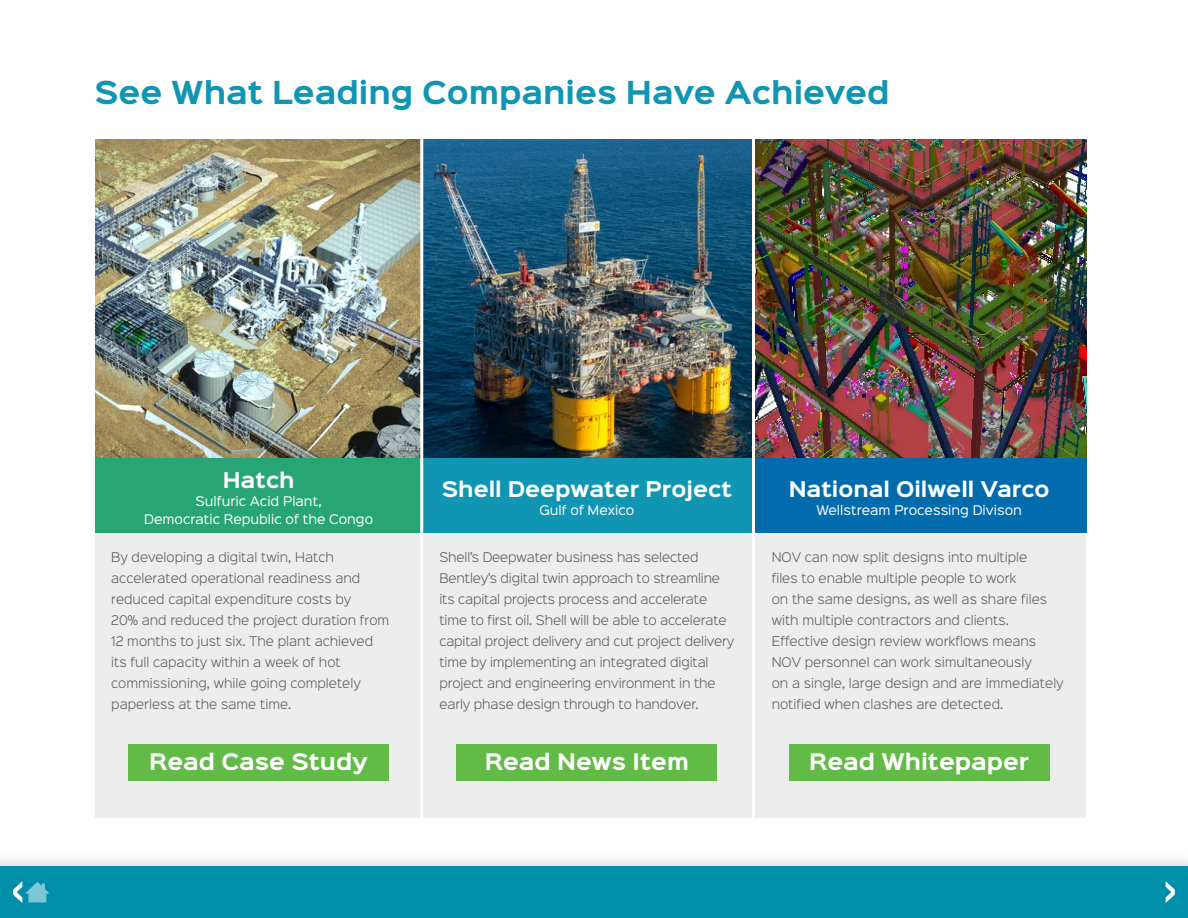
<style>
.page{position:relative;width:1188px;height:918px;background:#fff}
.page>*{position:absolute;margin:0;border:0;box-sizing:border-box;transform-origin:0 0}
.t1{font:700 28.5px "Sinkin Sans 700";color:#1096b2}
.t2{font:700 20.55px "Sinkin Sans 700";color:#fff}
.t3{font:700 19.5px "Sinkin Sans 700";color:#fff}
.t4{font:300 12px/21px "Sinkin Sans 300";color:#58595b}
.t5{font:12px/18px "Sinkin Sans 400";color:#fff;text-align:center}
</style>
<div class="page">
<div style="left:0;top:852px;width:1188px;height:66px;background:#58595b;opacity:.25"></div>
<div style="left:0;top:866px;width:1188px;height:52px;background:#008fab"></div>
<svg style="left:1166px;top:881px;width:9px;height:22px"></svg>
<svg style="left:13px;top:881px;width:36px;height:22px"></svg>
<div style="left:96px;top:457px;width:990px;height:361px;background:#ededee"></div>
<div style="left:96px;top:457px;width:326px;height:76px;background:#27a575"></div>
<div style="left:422px;top:457px;width:330px;height:76px;background:#1096b2"></div>
<div style="left:752px;top:457px;width:334px;height:76px;background:#006cad"></div>
<img style="left:96px;top:140px;width:990px;height:317px">
<hr style="left:752px;top:123px;width:3px;height:703px;background:#fff">
<hr style="left:420px;top:117px;width:3px;height:709px;background:#fff">
<div style="left:128px;top:744px;width:261px;height:36px;background:#62bb46"></div>
<div style="left:457px;top:744px;width:260px;height:36px;background:#62bb46"></div>
<div style="left:789px;top:744px;width:260px;height:36px;background:#62bb46"></div>
<h1 class="t1" style="left:94px;top:78px;width:797px">See What Leading Companies Have Achieved</h1>
<h3 class="t3" style="left:223px;top:470px;width:73px">Hatch</h3>
<p class="t5" style="left:144px;top:491px;width:230px">Sulfuric Acid Plant,<br>Democratic Republic of the Congo</p>
<h3 class="t3" style="left:442px;top:479px;width:292px">Shell Deepwater Project</h3>
<p class="t5" style="left:539px;top:500px;width:97px">Gulf of Mexico</p>
<h3 class="t3" style="left:789px;top:479px;width:262px">National Oilwell Varco</h3>
<p class="t5" style="left:816px;top:500px;width:207px">Wellstream Processing Divison</p>
<p class="t4" style="left:111px;top:546px;width:280px">By developing a digital twin, Hatch accelerated operational readiness and reduced capital expenditure costs by<br>20% and reduced the project duration from 12 months to just six. The plant achieved its full capacity within a week of hot commissioning, while going completely paperless at the same time.</p>
<p class="t4" style="left:439px;top:546px;width:296px">Shell’s Deepwater business has selected Bentley’s digital twin approach to streamline its capital projects process and accelerate time to first oil. Shell will be able to accelerate capital project delivery and cut project delivery time by implementing an integrated digital project and engineering environment in the early phase design through to handover.</p>
<p class="t4" style="left:772px;top:546px;width:294px">NOV can now split designs into multiple<br>files to enable multiple people to work<br>on the same designs, as well as share files with multiple contractors and clients.<br>Effective design review workflows means NOV personnel can work simultaneously<br>on a single, large design and are immediately notified when clashes are detected.</p>
<h2 class="t2" style="left:149px;top:751px;width:221px">Read Case Study</h2>
<h2 class="t2" style="left:485px;top:751px;width:206px">Read News Item</h2>
<h2 class="t2" style="left:809px;top:751px;width:221px">Read Whitepaper</h2>
</div>
